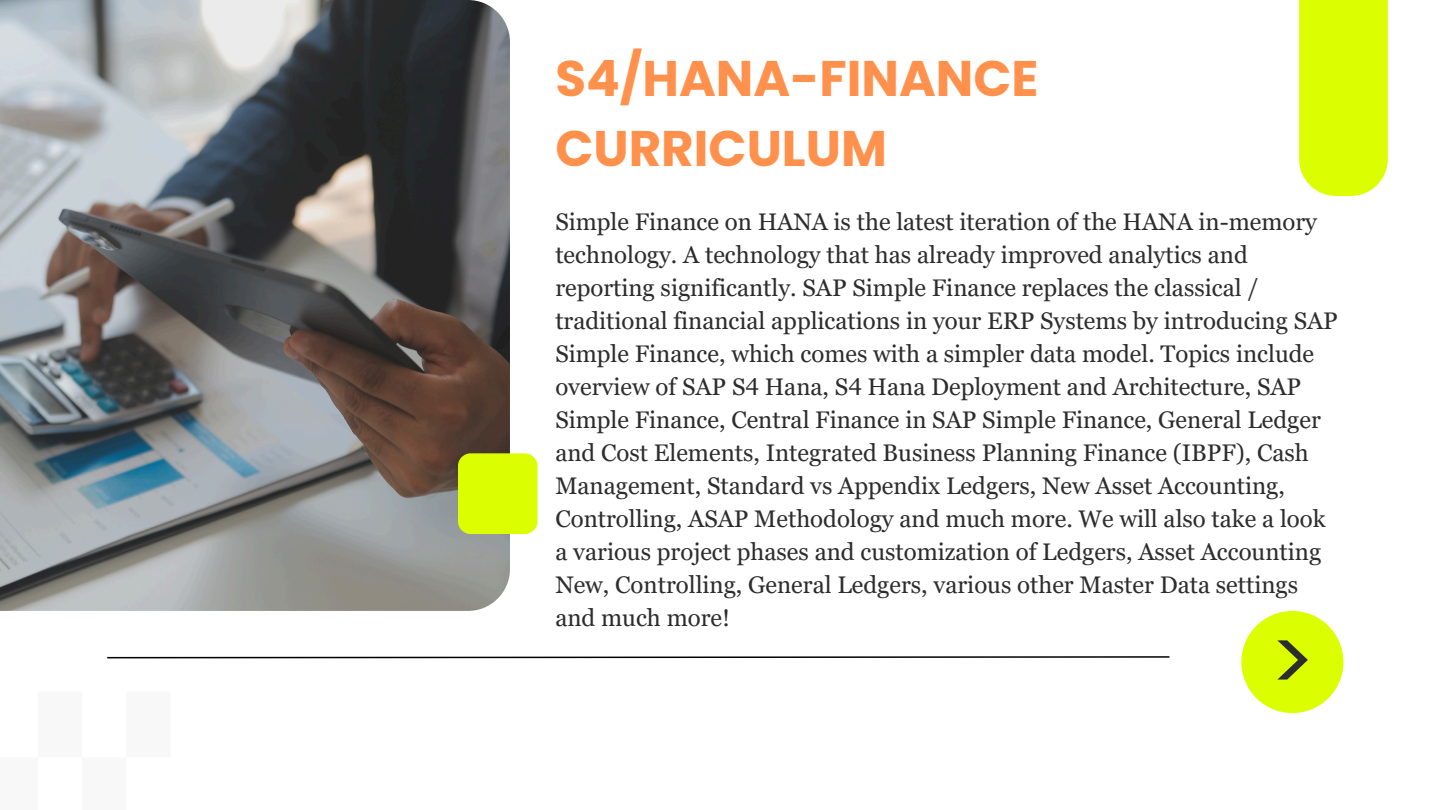
<style>
.page{position:relative;width:1440px;height:810px;background:#fff}
.page>*{position:absolute;margin:0;border:0;box-sizing:border-box;transform-origin:0 0}
.t1{font:85.4px "Poppins";color:#2e2d2d}
.t2{font:700 50px/69.8px "Poppins";color:#ff914d}
.t3{font:24px/33px "Georgia Pro";color:#2e2d2d}
</style>
<div class="page">
<svg style="left:107px;top:656px;width:1063px;height:3px"></svg>
<div style="left:1241px;top:611px;width:102px;height:102px;background:#dbff00;border-radius:50%"></div>
<img style="left:0;top:0;width:510px;height:611px">
<div style="left:1299px;top:0;width:89px;height:196px;background:#dbff00"></div>
<div style="left:458px;top:453px;width:80px;height:81px;background:#dbff00"></div>
<p class="t2" style="left:555px;top:44px;width:485px">S4/HANA-FINANCE<br>CURRICULUM</p>
<p class="t3" style="left:555px;top:205px;width:784px">Simple Finance on HANA is the latest iteration of the HANA in-memory technology. A technology that has already improved analytics and reporting significantly. SAP Simple Finance replaces the classical / traditional financial applications in your ERP Systems by introducing SAP Simple Finance, which comes with a simpler data model. Topics include overview of SAP S4 Hana, S4 Hana Deployment and Architecture, SAP Simple Finance, Central Finance in SAP Simple Finance, General Ledger and Cost Elements, Integrated Business Planning Finance (IBPF), Cash Management, Standard vs Appendix Ledgers, New Asset Accounting, Controlling, ASAP Methodology and much more. We will also take a look a various project phases and customization of Ledgers, Asset Accounting New, Controlling, General Ledgers, various other Master Data settings and much more!</p>
<h1 class="t1" style="left:1269px;top:602px;width:48px">&gt;</h1>
</div>
